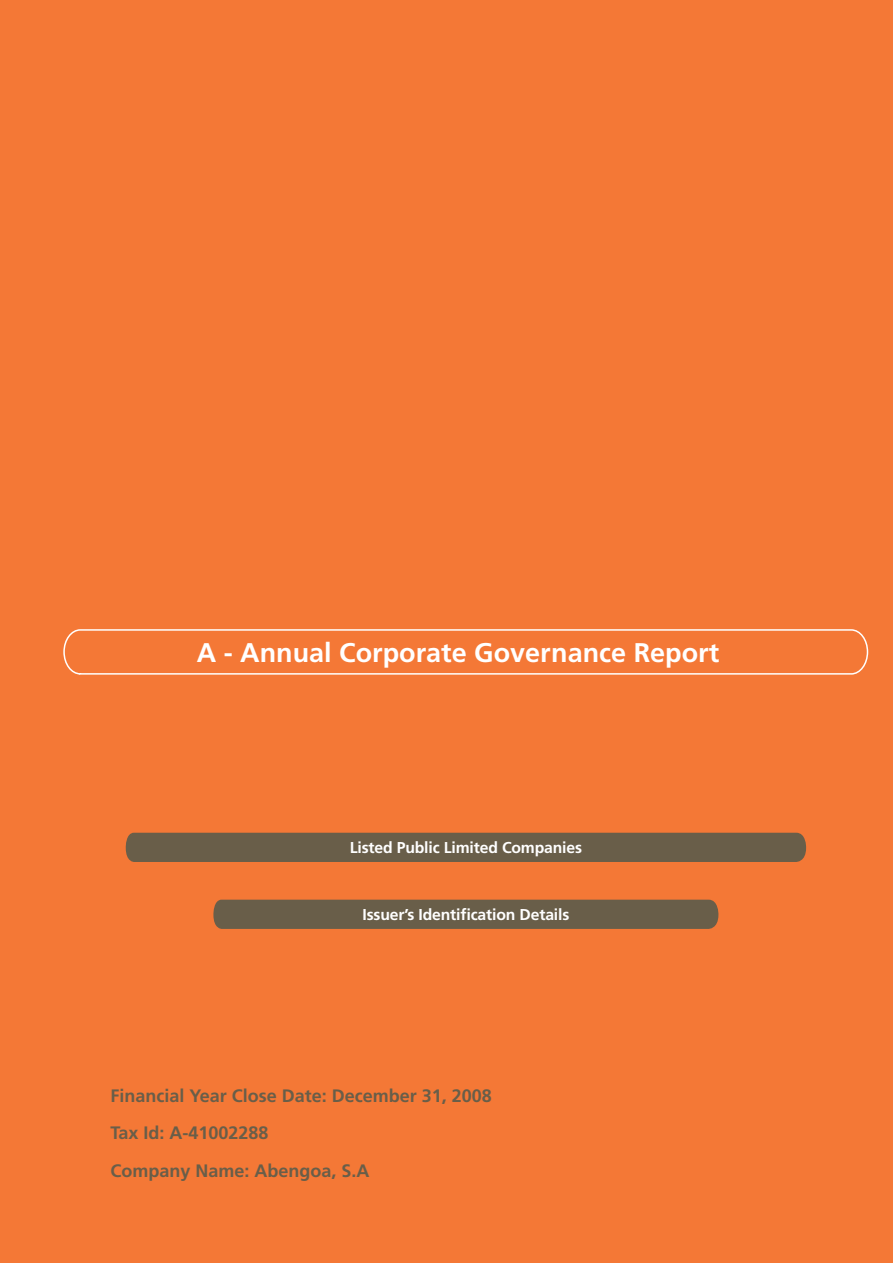
<style>
.page{position:relative;width:893px;height:1263px;background:#f47836}
.page>*{position:absolute;margin:0;border:0;box-sizing:border-box;transform-origin:0 0}
.t1{font:700 27px "Frutiger";color:#fff}
.t2{font:700 18px/37.5px "Frutiger";color:#695e49}
.t3{font:700 15.75px "Frutiger";letter-spacing:-.01em;color:#fff}
</style>
<div class="page">
<div style="left:126px;top:833px;width:680px;height:29px;background:#695e49"></div>
<div style="left:213px;top:900px;width:505px;height:29px;background:#695e49"></div>
<svg style="left:63px;top:629px;width:806px;height:46px"></svg>
<h1 class="t1" style="left:197px;top:642px;width:524px">A - Annual Corporate Governance Report</h1>
<p class="t3" style="left:350px;top:841px;width:234px">Listed Public Limited Companies</p>
<p class="t3" style="left:362px;top:908px;width:208px">Issuer’s Identification Details</p>
<p class="t2" style="left:111px;top:1078px;width:383px">Financial Year Close Date: December 31, 2008<br>Tax Id: A-41002288<br>Company Name: Abengoa, S.A</p>
</div>
